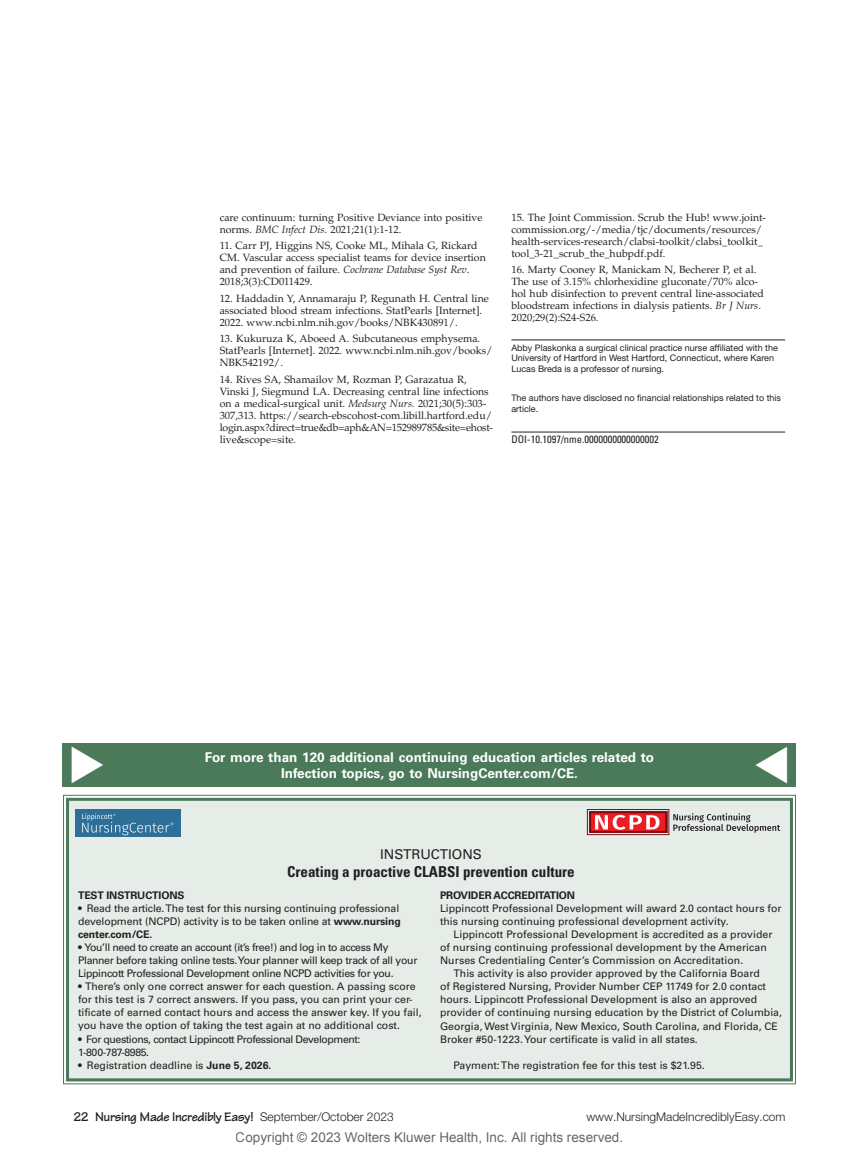
<style>
.page{position:relative;width:859px;height:1156px;background:#fff}
.page>*{position:absolute;margin:0;border:0;box-sizing:border-box;transform-origin:0 0}
.t1{font:700 condensed 15px "Univers LT Std";color:#231f20}
.t2{font:700 13.5px/16.5px "Univers LT Std";color:#fff;text-align:center}
.t3{font:13.5px "Arial";color:rgb(0 0 0/.6)}
.t4{font:700 13.5px "Tekton";letter-spacing:-.03em;color:#231f20}
.t5{font:13.5px "Univers LT Std";color:#231f20}
.t6{font:300 12px "Helvetica Neue";color:#231f20}
.t7{font:10.5px/12px "Palatino LT Std";color:#231f20}
.t8{font:10.5px/13px "Univers LT Std";color:#231f20}
.t9{font:10.5px/13px "Univers LT Std";letter-spacing:-.03em;color:#231f20}
.t10{font:10.5px/13px "Univers LT Std";letter-spacing:-.04em;color:#231f20}
.t11{font:700 10.5px "Univers LT Std";letter-spacing:-.01em;color:#231f20}
.t12{font:condensed 10.5px "Univers LT Std";color:#231f20}
.t13{font:9px/10.5px "Helvetica Neue";color:#231f20}
.s1{font-style:italic}
.s2{font-weight:700}
.s3{font-family:"Helvetica Neue";font-weight:300;font-size:12px}
</style>
<div class="page">
<hr style="left:511px;top:339px;width:274px;height:1px;background:#231f20">
<hr style="left:511px;top:432px;width:274px;height:1px;background:#231f20">
<div style="left:63px;top:743px;width:733px;height:44px;background:#4a7a59"></div>
<div style="left:63px;top:794px;width:733px;height:290px;background:#e6ece7"></div>
<div style="left:66px;top:798px;width:727px;height:283px;border:3px solid #4a7a59"></div>
<div style="left:76px;top:809px;width:105px;height:27px;background:#2e6f9a"></div>
<svg style="left:82px;top:813px;width:91px;height:22px"></svg>
<svg style="left:586px;top:809px;width:194px;height:26px;background:#ca9a99"></svg>
<p class="t7" style="left:220px;top:212px;width:264px">care continuum: turning Positive Deviance into positive norms. <span class="s1">BMC Infect Dis</span>. 2021;21(1):1-12.</p>
<p class="t7" style="left:220px;top:241px;width:267px">11. Carr PJ, Higgins NS, Cooke ML, Mihala G, Rickard CM. Vascular access specialist teams for device insertion and prevention of failure. <span class="s1">Cochrane Database Syst Rev</span>.<br>2018;3(3):CD011429.</p>
<p class="t7" style="left:220px;top:293px;width:271px">12. Haddadin Y, Annamaraju P, Regunath H. Central line associated blood stream infections. StatPearls [Internet].<br>2022. www.ncbi.nlm.nih.gov/books/NBK430891/.</p>
<p class="t7" style="left:220px;top:334px;width:274px">13. Kukuruza K, Aboeed A. Subcutaneous emphysema.<br>StatPearls [Internet]. 2022. www.ncbi.nlm.nih.gov/books/<br>NBK542192/.</p>
<p class="t7" style="left:220px;top:374px;width:275px">14. Rives SA, Shamailov M, Rozman P, Garazatua R, Vinski J, Siegmund LA. Decreasing central line infections on a medical-surgical unit. <span class="s1">Medsurg Nurs.</span> 2021;30(5):303- 307,313. https://search-ebscohost-com.libill.hartford.edu/ login.aspx?direct=true&amp;db=aph&amp;AN=152989785&amp;site=ehost&shy;live&amp;scope=site.</p>
<p class="t7" style="left:511px;top:212px;width:256px">15. The Joint Commission. Scrub the Hub! www.joint&shy;commission.org/-/media/tjc/documents/resources/ health-services-research/clabsi-toolkit/clabsi_toolkit_ tool_3-21_scrub_the_hubpdf.pdf.</p>
<p class="t7" style="left:511px;top:265px;width:254px">16. Marty Cooney R, Manickam N, Becherer P, et al.<br>The use of 3.15% chlorhexidine gluconate/70% alco&shy;hol hub disinfection to prevent central line-associated bloodstream infections in dialysis patients. <span class="s1">Br J Nurs</span>.<br>2020;29(2):S24-S26.</p>
<p class="t13" style="left:511px;top:343px;width:268px">Abby Plaskonka a surgical clinical practice nurse affiliated with the<br>University of Hartford in West Hartford, Connecticut, where Karen<br>Lucas Breda is a professor of nursing.</p>
<p class="t13" style="left:511px;top:394px;width:271px">The authors have disclosed no financial relationships related to this article.</p>
<p class="t12" style="left:511px;top:435px;width:149px">DOI-10.1097/nme.0000000000000002</p>
<p class="t2" style="left:205px;top:749px;width:451px">For more than 120 additional continuing education articles related to<br>Infection topics, go to NursingCenter.com/CE.</p>
<p class="t5" style="left:380px;top:848px;width:103px">INSTRUCTIONS</p>
<h1 class="t1" style="left:287px;top:865px;width:289px">Creating a proactive CLABSI prevention culture</h1>
<p class="t11" style="left:78px;top:891px;width:108px">TEST INSTRUCTIONS</p>
<p class="t8" style="left:78px;top:902px;width:324px">• Read the article. The test for this nursing continuing professional development (NCPD) activity is to be taken online at <span class="s2">www.nursing center.com/CE.</span></p>
<p class="t9" style="left:78px;top:941px;width:341px">• You’ll need to create an account (it’s free!) and log in to access My<br>Planner before taking online tests. Your planner will keep track of all your<br>Lippincott Professional Development online NCPD activities for you.</p>
<p class="t8" style="left:78px;top:980px;width:345px">• There’s only one correct answer for each question. A passing score for this test is 7 correct answers. If you pass, you can print your cer&shy;tificate of earned contact hours and access the answer key. If you fail, you have the option of taking the test again at no additional cost.</p>
<p class="t10" style="left:78px;top:1033px;width:284px">• For questions, contact Lippincott Professional Development:<br>1-800-787-8985.</p>
<p class="t8" style="left:78px;top:1059px;width:195px">• Registration deadline is <span class="s2">June 5, 2026.</span></p>
<p class="t11" style="left:440px;top:891px;width:137px">PROVIDER ACCREDITATION</p>
<p class="t8" style="left:440px;top:902px;width:343px">Lippincott Professional Development will award 2.0 contact hours for this nursing continuing professional development activity.</p>
<p class="t8" style="left:440px;top:928px;width:334px;text-indent:14px">Lippincott Professional Development is accredited as a provider of nursing continuing professional development by the American<br>Nurses Credentialing Center’s Commission on Accreditation.</p>
<p class="t8" style="left:440px;top:967px;width:343px;text-indent:14px">This activity is also provider approved by the California Board<br>of Registered Nursing, Provider Number CEP 11749 for 2.0 contact hours. Lippincott Professional Development is also an approved provider of continuing nursing education by the District of Columbia, Georgia, West Virginia, New Mexico, South Carolina, and Florida, CE Broker #50-1223. Your certificate is valid in all states.</p>
<p class="t8" style="left:453px;top:1059px;width:253px">Payment: The registration fee for this test is $21.95.</p>
<p class="t4" style="left:74px;top:1112px;width:321px">22 Nursing Made Incredibly Easy! <span class="s3">September/October 2023</span></p>
<p class="t6" style="left:586px;top:1112px;width:201px">www.NursingMadeIncrediblyEasy.com</p>
<p class="t3" style="left:236px;top:1128px;width:389px">Copyright © 2023 Wolters Kluwer Health, Inc. All rights reserved.</p>
</div>
